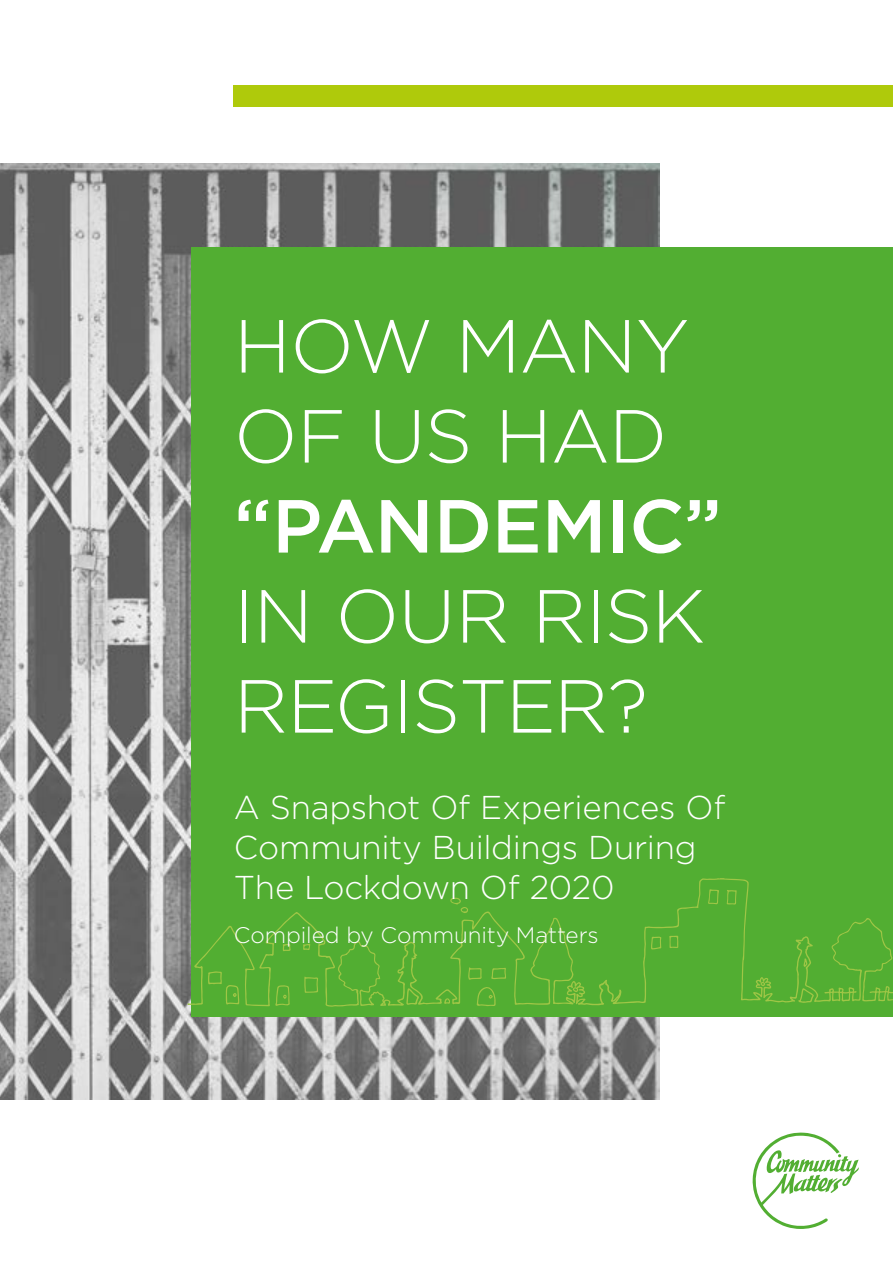
<style>
.page{position:relative;width:893px;height:1263px;background:#fff}
.page>*{position:absolute;margin:0;border:0;box-sizing:border-box;transform-origin:0 0}
.t1{font:300 75px/90px "Gotham";letter-spacing:-.015em;color:#fff}
.t2{font:500 75px "Gotham";letter-spacing:-.01em;color:#fff}
.t3{font:300 33px/39.6px "Gotham";letter-spacing:-.01em;color:#fff}
.t4{font:300 22.5px "Gotham";color:#fff}
</style>
<div class="page">
<img style="left:0;top:164px;width:659px;height:935px">
<div style="left:191px;top:247px;width:702px;height:769px;background:#52ae32"></div>
<div style="left:234px;top:85px;width:659px;height:21px;background:#afca0b"></div>
<svg style="left:188px;top:878px;width:705px;height:129px"></svg>
<svg style="left:304px;top:976px;width:14px;height:17px"></svg>
<svg style="left:406px;top:988px;width:13px;height:17px"></svg>
<svg style="left:798px;top:988px;width:16px;height:15px"></svg>
<svg style="left:491px;top:968px;width:15px;height:11px"></svg>
<svg style="left:468px;top:967px;width:14px;height:13px"></svg>
<svg style="left:727px;top:890px;width:10px;height:14px"></svg>
<svg style="left:708px;top:889px;width:11px;height:15px"></svg>
<svg style="left:651px;top:937px;width:10px;height:12px"></svg>
<svg style="left:669px;top:936px;width:9px;height:12px"></svg>
<svg style="left:283px;top:943px;width:8px;height:8px"></svg>
<svg style="left:303px;top:944px;width:7px;height:6px"></svg>
<svg style="left:804px;top:958px;width:3px;height:9px"></svg>
<svg style="left:444px;top:998px;width:6px;height:6px"></svg>
<svg style="left:450px;top:897px;width:18px;height:16px"></svg>
<svg style="left:477px;top:986px;width:19px;height:20px"></svg>
<svg style="left:275px;top:985px;width:15px;height:21px"></svg>
<svg style="left:208px;top:971px;width:31px;height:34px"></svg>
<svg style="left:752px;top:1132px;width:107px;height:97px"></svg>
<h1 class="t1" style="left:234px;top:299px;width:457px">HOW MANY<br>OF US HAD</h1>
<h1 class="t2" style="left:234px;top:477px;width:489px">“PANDEMIC”</h1>
<h1 class="t1" style="left:234px;top:569px;width:473px">IN OUR RISK<br>REGISTER?</h1>
<p class="t3" style="left:234px;top:787px;width:493px">A Snapshot Of Experiences Of<br>Community Buildings During<br>The Lockdown Of 2020</p>
<p class="t4" style="left:234px;top:921px;width:366px">Compiled by Community Matters</p>
</div>
